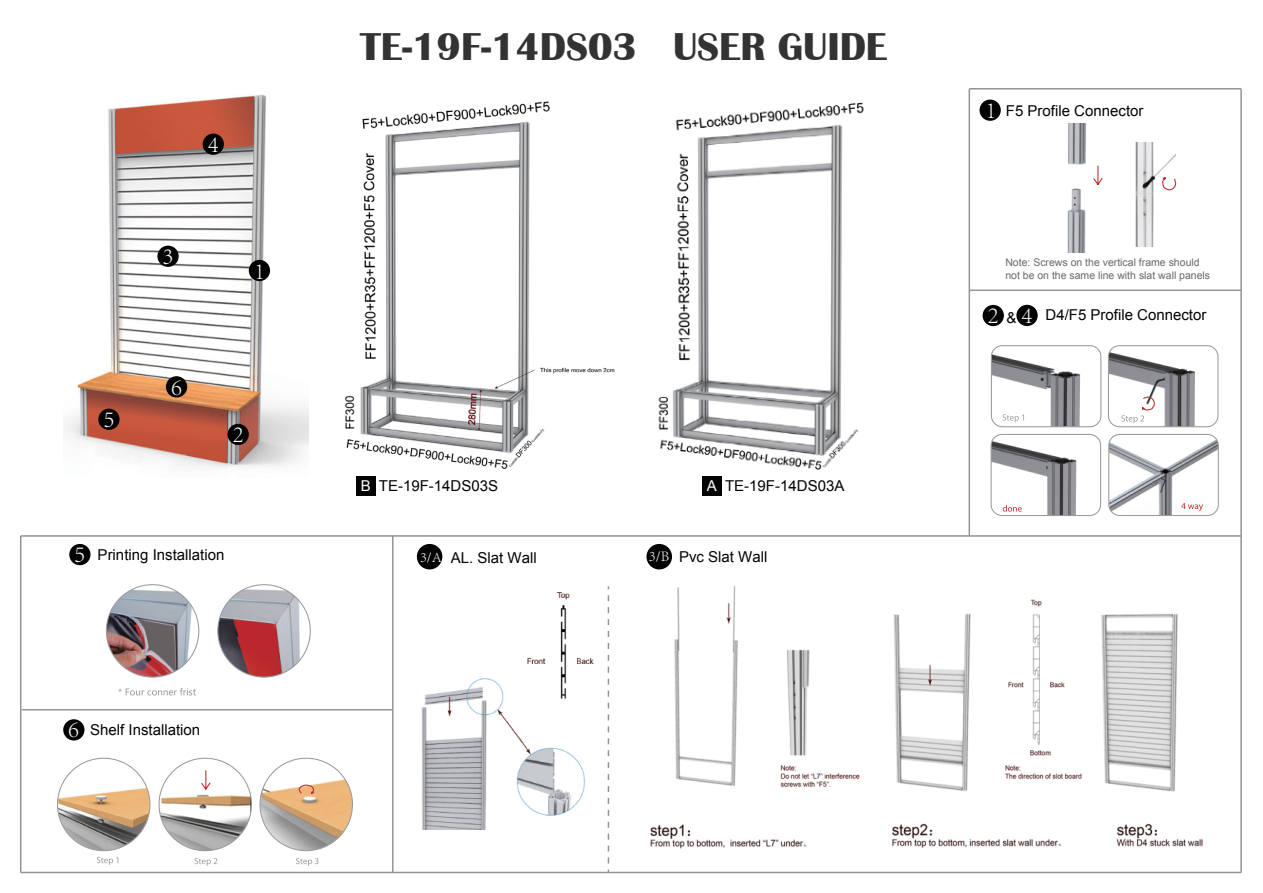
<style>
.page{position:relative;width:1263px;height:893px;background:#fff}
.page>*{position:absolute;margin:0;border:0;box-sizing:border-box;transform-origin:0 0}
.t1{font:700 40.05px "Britannic";color:#333334}
.t2{font:300 24px "Adobe Song Std";color:#fff}
.t3{font:15px "Arial";color:#030303}
.t4{font:15px "Arial";color:#fff}
.t5{font:10.5px "Arial";color:#67696b}
.s1{font-family:"Adobe Song Std";font-weight:300;font-size:24px;color:#fff}
.s2{font-family:"Adobe Song Std";font-weight:300;font-size:14.7px;color:#fff}
.s3{font-family:"Adobe Song Std";font-weight:300;color:#fff}
</style>
<div class="page">
<img style="left:658px;top:102px;width:206px;height:386px">
<img style="left:64px;top:94px;width:244px;height:374px">
<div style="left:356px;top:476px;width:19px;height:20px;background:#030303"></div>
<div style="left:249px;top:260px;width:21px;height:21px;background:#030303;border-radius:50%"></div>
<div style="left:228px;top:424px;width:21px;height:21px;background:#030303;border-radius:50%"></div>
<div style="left:157px;top:246px;width:22px;height:21px;background:#030303;border-radius:50%"></div>
<div style="left:203px;top:134px;width:21px;height:21px;background:#030303;border-radius:50%"></div>
<div style="left:166px;top:376px;width:21px;height:21px;background:#030303;border-radius:50%"></div>
<div style="left:98px;top:409px;width:22px;height:21px;background:#030303;border-radius:50%"></div>
<img style="left:421px;top:678px;width:164px;height:151px">
<div style="left:983px;top:305px;width:21px;height:21px;background:#030303;border-radius:50%"></div>
<div style="left:1016px;top:305px;width:22px;height:21px;background:#030303;border-radius:50%"></div>
<img style="left:520px;top:592px;width:74px;height:108px">
<div style="left:63px;top:719px;width:21px;height:21px;background:#030303;border-radius:50%"></div>
<div style="left:69px;top:544px;width:22px;height:21px;background:#030303;border-radius:50%"></div>
<div style="left:646px;top:544px;width:26px;height:25px;background:#030303;border-radius:50%"></div>
<div style="left:417px;top:544px;width:25px;height:25px;background:#030303;border-radius:50%"></div>
<svg style="left:97px;top:857px;width:21px;height:8px"></svg>
<svg style="left:194px;top:858px;width:23px;height:8px"></svg>
<img style="left:57px;top:758px;width:93px;height:93px;border-radius:46px">
<img style="left:159px;top:758px;width:92px;height:93px;border-radius:46px">
<svg style="left:296px;top:858px;width:23px;height:8px"></svg>
<img style="left:260px;top:758px;width:92px;height:93px;border-radius:46px">
<svg style="left:295px;top:783px;width:21px;height:12px"></svg>
<svg style="left:200px;top:770px;width:11px;height:23px"></svg>
<img style="left:106px;top:585px;width:93px;height:92px;border-radius:46px">
<img style="left:218px;top:585px;width:92px;height:92px;border-radius:46px">
<svg style="left:118px;top:688px;width:78px;height:7px"></svg>
<img style="left:1108px;top:347px;width:110px;height:80px">
<div style="left:1108px;top:345px;width:110px;height:82px;border:1px solid #9a9b9b;border-radius:11px"></div>
<img style="left:991px;top:347px;width:110px;height:80px">
<div style="left:991px;top:345px;width:110px;height:82px;border:1px solid #9a9b9b;border-radius:11px"></div>
<div style="left:1108px;top:434px;width:111px;height:82px;border:1px solid #9a9b9b;border-radius:11px"></div>
<img style="left:992px;top:434px;width:107px;height:80px">
<div style="left:990px;top:434px;width:111px;height:82px;border:1px solid #9a9b9b;border-radius:11px"></div>
<svg style="left:1003px;top:505px;width:19px;height:7px"></svg>
<svg style="left:1109px;top:434px;width:109px;height:81px"></svg>
<svg style="left:1002px;top:414px;width:22px;height:8px"></svg>
<svg style="left:1121px;top:393px;width:36px;height:30px"></svg>
<div style="left:979px;top:100px;width:22px;height:21px;background:#030303;border-radius:50%"></div>
<img style="left:1135px;top:143px;width:41px;height:103px">
<svg style="left:1160px;top:176px;width:17px;height:16px"></svg>
<img style="left:1067px;top:124px;width:20px;height:128px">
<svg style="left:1093px;top:165px;width:10px;height:20px"></svg>
<img style="left:650px;top:586px;width:553px;height:263px">
<hr style="left:21px;top:535px;width:1220px;height:2px;background:#939498">
<hr style="left:392px;top:536px;width:1px;height:336px;background:#939498">
<hr style="left:22px;top:709px;width:371px;height:1px;background:#939498">
<svg style="left:608px;top:595px;width:1px;height:277px"></svg>
<hr style="left:968px;top:89px;width:2px;height:447px;background:#939498">
<hr style="left:969px;top:290px;width:272px;height:1px;background:#939498">
<div style="left:702px;top:476px;width:19px;height:20px;background:#030303"></div>
<hr style="left:969px;top:88px;width:272px;height:2px;background:#939498">
<hr style="left:1240px;top:89px;width:2px;height:783px;background:#939498">
<hr style="left:21px;top:872px;width:1220px;height:1px;background:#939498">
<hr style="left:20px;top:536px;width:1px;height:336px;background:#939498">
<img style="left:1029px;top:612px;width:14px;height:136px">
<img style="left:345px;top:101px;width:270px;height:368px">
<h2 class="t2" style="left:104px;top:406px;width:13px">5</h2>
<h2 class="t2" style="left:208px;top:131px;width:13px">4</h2>
<h2 class="t2" style="left:163px;top:243px;width:13px">3</h2>
<h2 class="t2" style="left:254px;top:257px;width:13px">1</h2>
<h2 class="t2" style="left:171px;top:373px;width:13px">6</h2>
<h2 class="t2" style="left:233px;top:421px;width:13px">2</h2>
<h1 class="t1" style="left:360px;top:24px;width:529px">TE-19F-14DS03 USER GUIDE</h1>
<p class="t3" style="left:379px;top:476px;width:121px">TE-19F-14DS03S</p>
<p class="t3" style="left:725px;top:476px;width:121px">TE-19F-14DS03A</p>
<p class="t4" style="left:361px;top:476px;width:12px">B</p>
<p class="t4" style="left:707px;top:476px;width:12px">A</p>
<p class="t3" style="left:74px;top:545px;width:152px"><span class="s1">5</span> Printing Installation</p>
<p class="t3" style="left:420px;top:548px;width:118px"><span class="s2">3/A</span> AL. Slat Wall</p>
<p class="t3" style="left:649px;top:547px;width:120px"><span class="s3">3/B</span> Pvc Slat Wall</p>
<p class="t3" style="left:68px;top:720px;width:134px"><span class="s1">6</span> Shelf Installation</p>
<h2 class="t2" style="left:985px;top:96px;width:13px">1</h2>
<p class="t3" style="left:1006px;top:101px;width:139px">F5 Profile Connector</p>
<p class="t5" style="left:1005px;top:256px;width:196px">Note: Screws on the vertical frame should</p>
<p class="t5" style="left:1005px;top:268px;width:206px">not be on the same line with slat wall panels</p>
<p class="t3" style="left:1006px;top:308px;width:12px">&amp;</p>
<p class="t3" style="left:988px;top:305px;width:220px"><span class="s1">2 4</span> D4/F5 Profile Connector</p>
</div>
